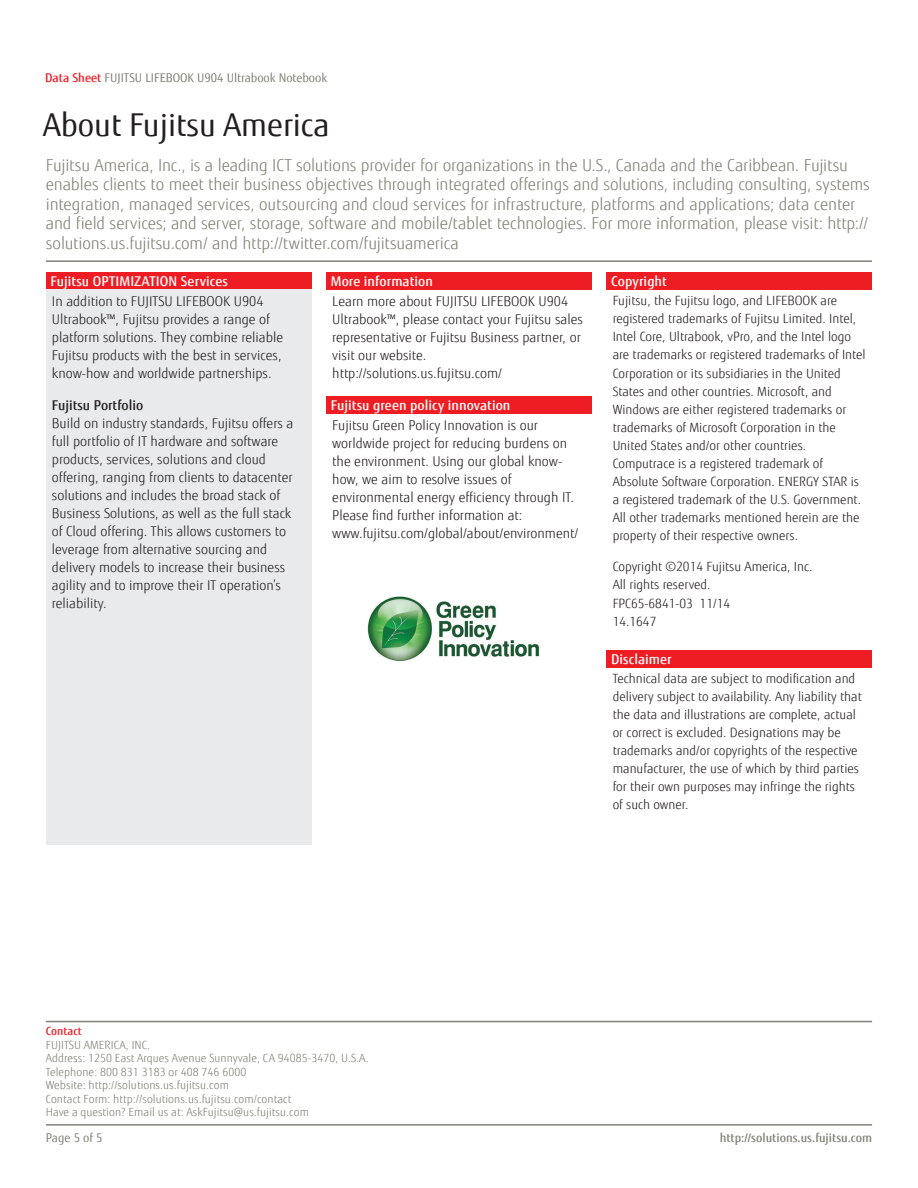
<style>
.page{position:relative;width:918px;height:1188px;background:#fff}
.page>*{position:absolute;margin:0;border:0;box-sizing:border-box;transform-origin:0 0}
.t1{font:31.5px "Fujitsu Sans";color:#231f20}
.t2{font:300 16.5px/19.5px "Fujitsu Sans";letter-spacing:-.005em;color:#818178}
.t3{font:300 13.5px/18px "Fujitsu Sans";color:#231f20}
.t4{font:500 13.5px "Fujitsu Sans";letter-spacing:.005em;color:#fff}
.t5{font:500 13.5px "Fujitsu Sans";color:#231f20}
.t6{font:300 12.75px/18px "Fujitsu Sans";color:#231f20}
.t7{font:12px "Fujitsu Sans";color:#818178}
.t8{font:500 12px "Fujitsu Sans";color:#818178}
.t9{font:300 11.25px/13.5px "Fujitsu Sans";letter-spacing:.005em;color:#818178}
.t10{font:500 11.25px "Fujitsu Sans";color:#ee1d23}
.s1{font-weight:500;color:#ee1d23}
</style>
<div class="page">
<img style="left:367px;top:596px;width:173px;height:65px">
<hr style="left:46px;top:260px;width:826px;height:2px;background:#818178">
<hr style="left:46px;top:1021px;width:826px;height:1px;background:#818178">
<hr style="left:46px;top:1124px;width:826px;height:2px;background:#818178">
<div style="left:46px;top:272px;width:265px;height:18px;background:#ee1d23"></div>
<div style="left:46px;top:290px;width:265px;height:555px;background:#e9eaeb"></div>
<div style="left:326px;top:272px;width:266px;height:18px;background:#ee1d23"></div>
<div style="left:326px;top:396px;width:266px;height:18px;background:#ee1d23"></div>
<div style="left:607px;top:272px;width:265px;height:18px;background:#ee1d23"></div>
<div style="left:607px;top:650px;width:265px;height:18px;background:#ee1d23"></div>
<p class="t7" style="left:45px;top:70px;width:284px"><span class="s1">Data Sheet</span> FUJITSU LIFEBOOK U904 Ultrabook Notebook</p>
<h1 class="t1" style="left:43px;top:105px;width:288px">About Fujitsu America</h1>
<p class="t2" style="left:46px;top:155px;width:825px">Fujitsu America, Inc., is a leading ICT solutions provider for organizations in the U.S., Canada and the Caribbean. Fujitsu enables clients to meet their business objectives through integrated offerings and solutions, including consulting, systems integration, managed services, outsourcing and cloud services for infrastructure, platforms and applications; data center and field services; and server, storage, software and mobile/tablet technologies. For more information, please visit: http:// solutions.us.fujitsu.com/ and http://twitter.com/fujitsuamerica</p>
<p class="t4" style="left:50px;top:273px;width:179px">Fujitsu OPTIMIZATION Services</p>
<p class="t3" style="left:52px;top:292px;width:233px">In addition to FUJITSU LIFEBOOK U904<br>Ultrabook™, Fujitsu provides a range of platform solutions. They combine reliable Fujitsu products with the best in services, know-how and worldwide partnerships.</p>
<p class="t5" style="left:52px;top:396px;width:93px">Fujitsu Portfolio</p>
<p class="t3" style="left:52px;top:414px;width:243px">Build on industry standards, Fujitsu offers a full portfolio of IT hardware and software products, services, solutions and cloud offering, ranging from clients to datacenter solutions and includes the broad stack of Business Solutions, as well as the full stack of Cloud offering. This allows customers to leverage from alternative sourcing and delivery models to increase their business agility and to improve their IT operation’s reliability.</p>
<p class="t4" style="left:331px;top:273px;width:104px">More information</p>
<p class="t3" style="left:332px;top:292px;width:252px">Learn more about FUJITSU LIFEBOOK U904<br>Ultrabook™, please contact your Fujitsu sales representative or Fujitsu Business partner, or visit our website. http://solutions.us.fujitsu.com/</p>
<p class="t4" style="left:331px;top:397px;width:181px">Fujitsu green policy innovation</p>
<p class="t3" style="left:332px;top:416px;width:247px">Fujitsu Green Policy Innovation is our worldwide project for reducing burdens on the environment. Using our global know&shy;how, we aim to resolve issues of environmental energy efficiency through IT.<br>Please find further information at: www.fujitsu.com/global/about/environment/</p>
<p class="t4" style="left:611px;top:273px;width:57px">Copyright</p>
<p class="t6" style="left:613px;top:292px;width:255px">Fujitsu, the Fujitsu logo, and LIFEBOOK are registered trademarks of Fujitsu Limited. Intel, Intel Core, Ultrabook, vPro, and the Intel logo are trademarks or registered trademarks of Intel Corporation or its subsidiaries in the United States and other countries. Microsoft, and Windows are either registered trademarks or trademarks of Microsoft Corporation in the United States and/or other countries.<br>Computrace is a registered trademark of Absolute Software Corporation. ENERGY STAR is a registered trademark of the U.S. Government.<br>All other trademarks mentioned herein are the property of their respective owners.</p>
<p class="t6" style="left:613px;top:558px;width:201px">Copyright ©2014 Fujitsu America, Inc.<br>All rights reserved.<br>FPC65-6841-03 11/14<br>14.1647</p>
<p class="t4" style="left:611px;top:651px;width:62px">Disclaimer</p>
<p class="t6" style="left:613px;top:670px;width:251px">Technical data are subject to modification and delivery subject to availability. Any liability that the data and illustrations are complete, actual or correct is excluded. Designations may be trademarks and/or copyrights of the respective manufacturer, the use of which by third parties for their own purposes may infringe the rights of such owner.</p>
<p class="t10" style="left:46px;top:1024px;width:38px">Contact</p>
<p class="t9" style="left:46px;top:1038px;width:324px">FUJITSU AMERICA, INC.<br>Address: 1250 East Arques Avenue Sunnyvale, CA 94085-3470, U.S.A.<br>Telephone: 800 831 3183 or 408 746 6000<br>Website: http://solutions.us.fujitsu.com<br>Contact Form: http://solutions.us.fujitsu.com/contact<br>Have a question? Email us at: AskFujitsu@us.fujitsu.com</p>
<p class="t7" style="left:46px;top:1130px;width:58px">Page 5 of 5</p>
<p class="t8" style="left:720px;top:1130px;width:154px">http://solutions.us.fujitsu.com</p>
</div>
